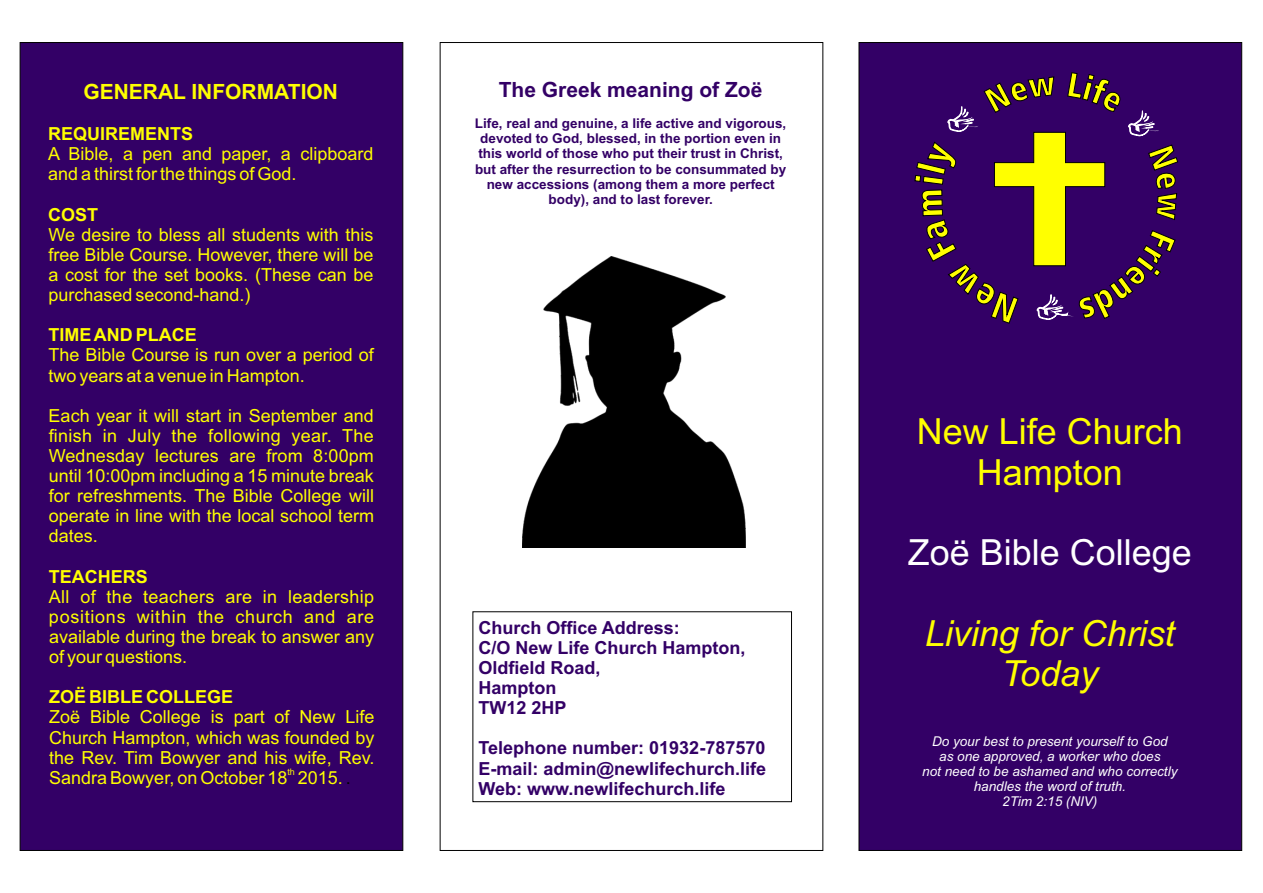
<style>
.page{position:relative;width:1263px;height:893px;background:#fff}
.page>*{position:absolute;margin:0;border:0;box-sizing:border-box;transform-origin:0 0}
.t1{font:36px/40.2px "Arial";color:#ff0;text-align:center}
.t2{font:italic 36px/40.2px "Arial";color:#ff0;text-align:center}
.t3{font:36px "Arial";color:#fff}
.t4{font:700 21px "Arial";color:#306}
.t5{font:700 21px "Arial";color:#ff0}
.t6{font:18px/20.1px "Arial";color:#ff0;text-align:justify}
.t7{font:700 18px/20.1px "Arial";color:#306}
.t8{font:700 18px "Arial";color:#ff0}
.t9{font:700 13.5px/15.1px "Arial";color:#306;text-align:center}
.t10{font:italic 13.5px/15.1px "Arial";color:#fff;text-align:center}
.t11{font:9px "Arial";color:#ff0}
.s1{color:#000}
</style>
<div class="page">
<svg style="left:19px;top:42px;width:385px;height:809px;background:#471e6f"></svg>
<div style="left:858px;top:42px;width:384px;height:809px;background:#306"></div>
<svg style="left:472px;top:611px;width:320px;height:191px"></svg>
<img style="left:523px;top:257px;width:222px;height:291px">
<svg style="left:914px;top:72px;width:264px;height:252px;background:#45185d"></svg>
<p class="t5" style="left:83px;top:84px;width:256px">GENERAL INFORMATION</p>
<p class="t8" style="left:48px;top:127px;width:147px">REQUIREMENTS</p>
<p class="t6" style="left:48px;top:146px;width:327px">A Bible, a pen and paper, a clipboard and a thirst for the things of God.</p>
<p class="t8" style="left:48px;top:208px;width:52px">COST</p>
<p class="t6" style="left:48px;top:226px;width:327px">We desire to bless all students with this free Bible Course. However, there will be a cost for the set books. (These can be purchased second-hand.)</p>
<p class="t8" style="left:49px;top:328px;width:150px">TIME AND PLACE</p>
<p class="t6" style="left:49px;top:347px;width:327px">The Bible Course is run over a period of two years at a venue in Hampton.</p>
<p class="t6" style="left:49px;top:407px;width:327px">Each year it will start in September and finish in July the following year. The Wednesday lectures are from 8:00pm until 10:00pm including a 15 minute break for refreshments. The Bible College will operate in line with the local school term dates.</p>
<p class="t8" style="left:49px;top:569px;width:100px">TEACHERS</p>
<p class="t6" style="left:49px;top:588px;width:327px">All of the teachers are in leadership positions within the church and are available during the break to answer any of your questions.</p>
<p class="t8" style="left:49px;top:690px;width:186px">ZOË BIBLE COLLEGE</p>
<p class="t6" style="left:49px;top:709px;width:327px">Zoë Bible College is part of New Life Church Hampton, which was founded by the Rev. Tim Bowyer and his wife, Rev.</p>
<p class="t11" style="left:287px;top:768px;width:9px">th</p>
<p class="t6" style="left:49px;top:769px;width:303px">Sandra Bowyer, on October 18 2015. <span class="s1">.</span></p>
<p class="t4" style="left:499px;top:81px;width:265px">The Greek meaning of Zoë</p>
<p class="t9" style="left:475px;top:117px;width:313px">Life, real and genuine, a life active and vigorous, devoted to God, blessed, in the portion even in this world of those who put their trust in Christ, but after the resurrection to be consummated by new accessions (among them a more perfect body), and to last forever.</p>
<p class="t7" style="left:479px;top:619px;width:269px">Church Office Address:<br>C/O New Life Church Hampton,<br>Oldfield Road,<br>Hampton<br>TW12 2HP</p>
<p class="t7" style="left:479px;top:740px;width:289px;text-align:justify">Telephone number: 01932-787570<br>E-mail: admin@newlifechurch.life Web: www.newlifechurch.life</p>
<h1 class="t1" style="left:917px;top:415px;width:268px">New Life Church<br>Hampton</h1>
<h1 class="t3" style="left:908px;top:539px;width:286px">Zoë Bible College</h1>
<h1 class="t2" style="left:925px;top:616px;width:252px">Living for Christ<br>Today</h1>
<p class="t10" style="left:922px;top:735px;width:257px">Do your best to present yourself to God<br>as one approved, a worker who does<br>not need to be ashamed and who correctly handles the word of truth.<br>2Tim 2:15 (NIV)</p>
</div>
